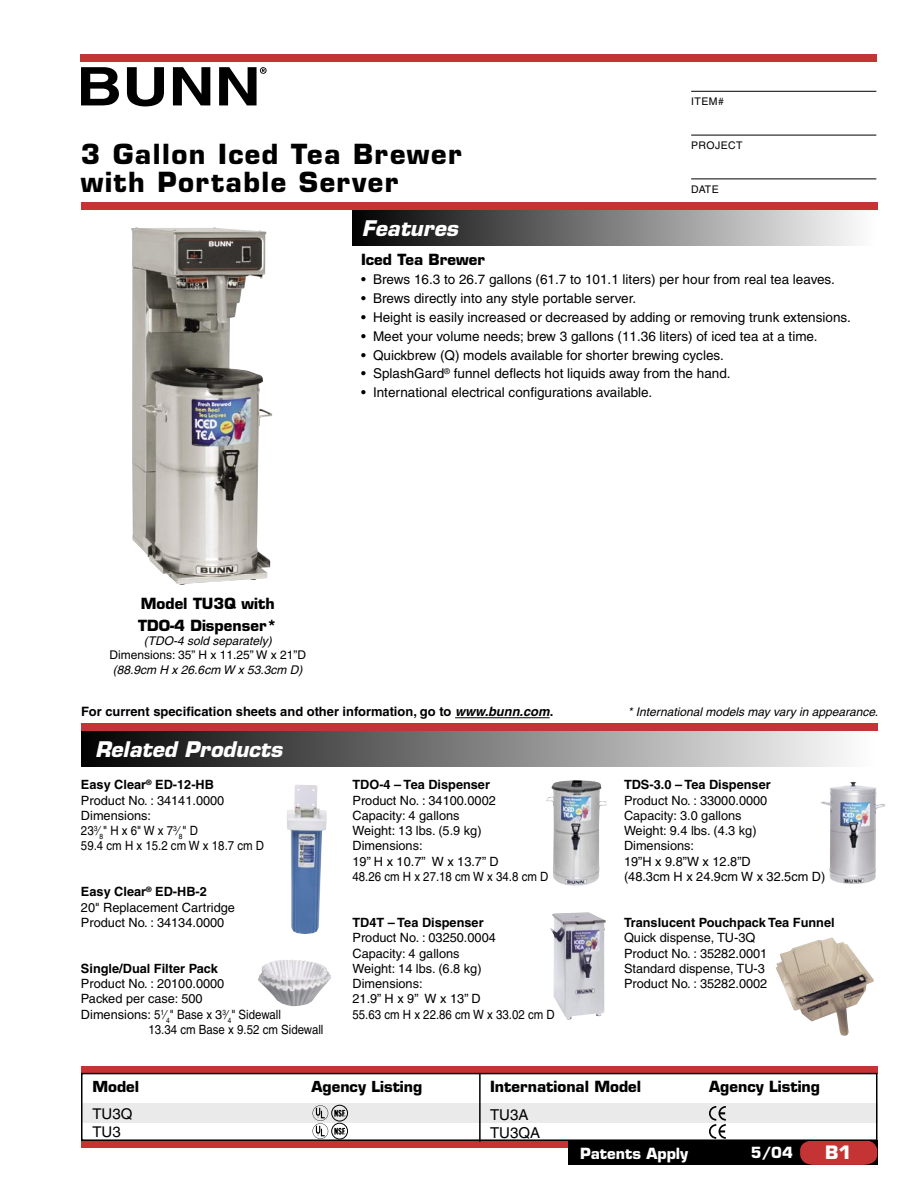
<style>
.page{position:relative;width:918px;height:1188px;background:#fff}
.page>*{position:absolute;margin:0;border:0;box-sizing:border-box;transform-origin:0 0}
.t1{font:700 27px/28.5px "Eurostile";letter-spacing:.055em;color:#000}
.t2{font:italic 700 21px "Eurostile";color:#fff}
.t3{font:700 18px "Eurostile";color:#fff}
.t4{font:700 15px/21.6px "Eurostile";color:#000}
.t5{font:700 15px "Eurostile";color:#fff}
.t6{font:15px/18px "Helvetica";color:#000}
.t7{font:700 14.85px "Eurostile";color:#000}
.t8{font:14.85px/17.7px "Helvetica";color:#000}
.t9{font:13.5px "Helvetica";color:#000}
.t10{font:700 12.9px "Helvetica";color:#000}
.t11{font:12.75px/15.3px "Helvetica";color:#000}
.t12{font:700 12.75px "Helvetica";color:#000}
.t13{font:12.75px "Helvetica";color:#000;scale:.9 1}
.t14{font:italic 12px "Helvetica";color:#000}
.t15{font:12px "Helvetica";color:#000}
.t16{font:10.5px "Helvetica";letter-spacing:.04em;color:#000}
.s1{font-style:italic}
.s2{font-weight:700}
</style>
<div class="page">
<div style="left:81px;top:1140px;width:487px;height:8px;background:#c43434"></div>
<div style="left:568px;top:1140px;width:310px;height:25px;background:#000"></div>
<div style="left:353px;top:210px;width:525px;height:35px;background:linear-gradient(to right,#020202,#fff)"></div>
<div style="left:81px;top:731px;width:796px;height:36px;background:linear-gradient(to right,#020202,#fefefe)"></div>
<div style="left:81px;top:202px;width:797px;height:8px;background:#c43434"></div>
<svg style="left:81px;top:67px;width:38px;height:38px"></svg>
<svg style="left:127px;top:67px;width:37px;height:39px"></svg>
<svg style="left:173px;top:67px;width:37px;height:38px"></svg>
<svg style="left:219px;top:67px;width:48px;height:38px"></svg>
<div style="left:80px;top:54px;width:796px;height:8px;background:#c43434"></div>
<hr style="left:691px;top:91px;width:185px;height:1px;background:#000">
<hr style="left:691px;top:135px;width:185px;height:1px;background:#000">
<hr style="left:691px;top:179px;width:185px;height:1px;background:#000">
<div style="left:81px;top:724px;width:797px;height:7px;background:#c43434"></div>
<hr style="left:455px;top:717px;width:95px;height:1px;background:#000">
<svg style="left:800px;top:1141px;width:77px;height:24px;background:#b83030"></svg>
<div style="left:81px;top:1104px;width:796px;height:19px;background:#eaeaea"></div>
<hr style="left:479px;top:1067px;width:2px;height:75px;background:#000">
<svg style="left:81px;top:1066px;width:796px;height:7px;background:#bf3232"></svg>
<div style="left:81px;top:1073px;width:796px;height:68px;border:1px solid #000"></div>
<img style="left:131px;top:227px;width:142px;height:358px">
<img style="left:287px;top:785px;width:40px;height:149px">
<img style="left:546px;top:780px;width:61px;height:106px">
<img style="left:258px;top:960px;width:73px;height:46px">
<img style="left:550px;top:912px;width:56px;height:107px">
<img style="left:821px;top:782px;width:65px;height:102px">
<div style="left:332px;top:1105px;width:16px;height:16px;border:1px solid #000;border-radius:50%"></div>
<svg style="left:334px;top:1110px;width:11px;height:7px"></svg>
<svg style="left:313px;top:1105px;width:15px;height:34px"></svg>
<div style="left:332px;top:1123px;width:16px;height:16px;border:1px solid #000;border-radius:50%"></div>
<svg style="left:334px;top:1128px;width:11px;height:7px"></svg>
<svg style="left:709px;top:1106px;width:17px;height:33px"></svg>
<img style="left:775px;top:937px;width:99px;height:99px">
<h1 class="t1" style="left:81px;top:140px;width:382px">3 Gallon Iced Tea Brewer with Portable Server</h1>
<h2 class="t2" style="left:362px;top:215px;width:98px">Features</h2>
<p class="t16" style="left:691px;top:95px;width:34px">ITEM#</p>
<p class="t16" style="left:691px;top:139px;width:53px">PROJECT</p>
<p class="t16" style="left:691px;top:183px;width:29px">DATE</p>
<p class="t4" style="left:361px;top:249px;width:125px">Iced Tea Brewer</p>
<p class="t9" style="left:361px;top:271px;width:475px">• Brews 16.3 to 26.7 gallons (61.7 to 101.1 liters) per hour from real tea leaves.</p>
<p class="t9" style="left:361px;top:290px;width:277px">• Brews directly into any style portable server.</p>
<p class="t9" style="left:361px;top:309px;width:491px">• Height is easily increased or decreased by adding or removing trunk extensions.</p>
<p class="t9" style="left:361px;top:328px;width:458px">• Meet your volume needs; brew 3 gallons (11.36 liters) of iced tea at a time.</p>
<p class="t9" style="left:361px;top:347px;width:364px">• Quickbrew (Q) models available for shorter brewing cycles.</p>
<p class="t9" style="left:361px;top:366px;width:371px">• SplashGard<sup>®</sup> funnel deflects hot liquids away from the hand.</p>
<p class="t9" style="left:361px;top:385px;width:293px">• International electrical configurations available.</p>
<p class="t4" style="left:138px;top:593px;width:141px">Model TU3Q with<br>TDO-4 Dispenser*</p>
<p class="t14" style="left:144px;top:634px;width:129px">(TDO-4 sold separately)</p>
<p class="t15" style="left:109px;top:648px;width:198px">Dimensions: 35” H x 11.25” W x 21”D</p>
<p class="t14" style="left:113px;top:663px;width:191px">(88.9cm H x 26.6cm W x 53.3cm D)</p>
<p class="t10" style="left:81px;top:704px;width:474px">For current specification sheets and other information, go to <span class="s1">www.bunn.com</span>.</p>
<h2 class="t2" style="left:95px;top:736px;width:189px">Related Products</h2>
<p class="t11" style="left:81px;top:777px;width:185px"><span class="s2">Easy Clear</span><sup>®</sup> <span class="s2">ED-12-HB<br></span>Product No. : 34141.0000<br>Dimensions:<br>23<sup>3</sup>⁄<sub>8</sub>" H x 6" W x 7<sup>3</sup>⁄<sub>8</sub>" D<br>59.4 cm H x 15.2 cm W x 18.7 cm D</p>
<p class="t11" style="left:81px;top:884px;width:156px"><span class="s2">Easy Clear</span><sup>®</sup> <span class="s2">ED-HB-2<br></span>20" Replacement Cartridge<br>Product No. : 34134.0000</p>
<p class="t12" style="left:81px;top:961px;width:138px">Single/Dual Filter Pack</p>
<p class="t11" style="left:81px;top:976px;width:145px">Product No. : 20100.0000</p>
<p class="t11" style="left:81px;top:991px;width:123px">Packed per case: 500</p>
<p class="t11" style="left:81px;top:1007px;width:201px">Dimensions: 5<sup>1</sup>⁄<sub>4</sub>" Base x 3<sup>3</sup>⁄<sub>4</sub>" Sidewall</p>
<p class="t13" style="left:148px;top:1022px;width:196px">13.34 cm Base x 9.52 cm Sidewall</p>
<p class="t12" style="left:352px;top:777px;width:139px">TDO-4 – Tea Dispenser</p>
<p class="t11" style="left:352px;top:792px;width:197px">Product No. : 34100.0002<br>Capacity: 4 gallons<br>Weight: 13 lbs. (5.9 kg)<br>Dimensions:<br>19” H x 10.7” W x 13.7” D<br>48.26 cm H x 27.18 cm W x 34.8 cm D</p>
<p class="t12" style="left:352px;top:915px;width:133px">TD4T – Tea Dispenser</p>
<p class="t11" style="left:352px;top:930px;width:204px">Product No. : 03250.0004<br>Capacity: 4 gallons<br>Weight: 14 lbs. (6.8 kg)<br>Dimensions:<br>21.9” H x 9” W x 13” D<br>55.63 cm H x 22.86 cm W x 33.02 cm D</p>
<p class="t14" style="left:628px;top:705px;width:252px">* International models may vary in appearance.</p>
<p class="t12" style="left:624px;top:777px;width:148px">TDS-3.0 – Tea Dispenser</p>
<p class="t11" style="left:624px;top:792px;width:203px">Product No. : 33000.0000<br>Capacity: 3.0 gallons<br>Weight: 9.4 lbs. (4.3 kg)<br>Dimensions:<br>19”H x 9.8”W x 12.8”D<br>(48.3cm H x 24.9cm W x 32.5cm D)</p>
<p class="t12" style="left:624px;top:915px;width:212px">Translucent Pouchpack Tea Funnel</p>
<p class="t11" style="left:624px;top:930px;width:145px">Quick dispense, TU-3Q<br>Product No. : 35282.0001<br>Standard dispense, TU-3<br>Product No. : 35282.0002</p>
<p class="t7" style="left:92px;top:1077px;width:48px">Model</p>
<p class="t7" style="left:312px;top:1077px;width:112px">Agency Listing</p>
<p class="t8" style="left:92px;top:1105px;width:42px">TU3Q<br>TU3</p>
<p class="t4" style="left:490px;top:1076px;width:153px">International Model</p>
<p class="t4" style="left:709px;top:1076px;width:112px">Agency Listing</p>
<p class="t6" style="left:490px;top:1105px;width:52px">TU3A<br>TU3QA</p>
<p class="t5" style="left:580px;top:1144px;width:110px">Patents Apply</p>
<p class="t5" style="left:751px;top:1143px;width:43px">5/04</p>
<h3 class="t3" style="left:825px;top:1142px;width:28px">B1</h3>
</div>
